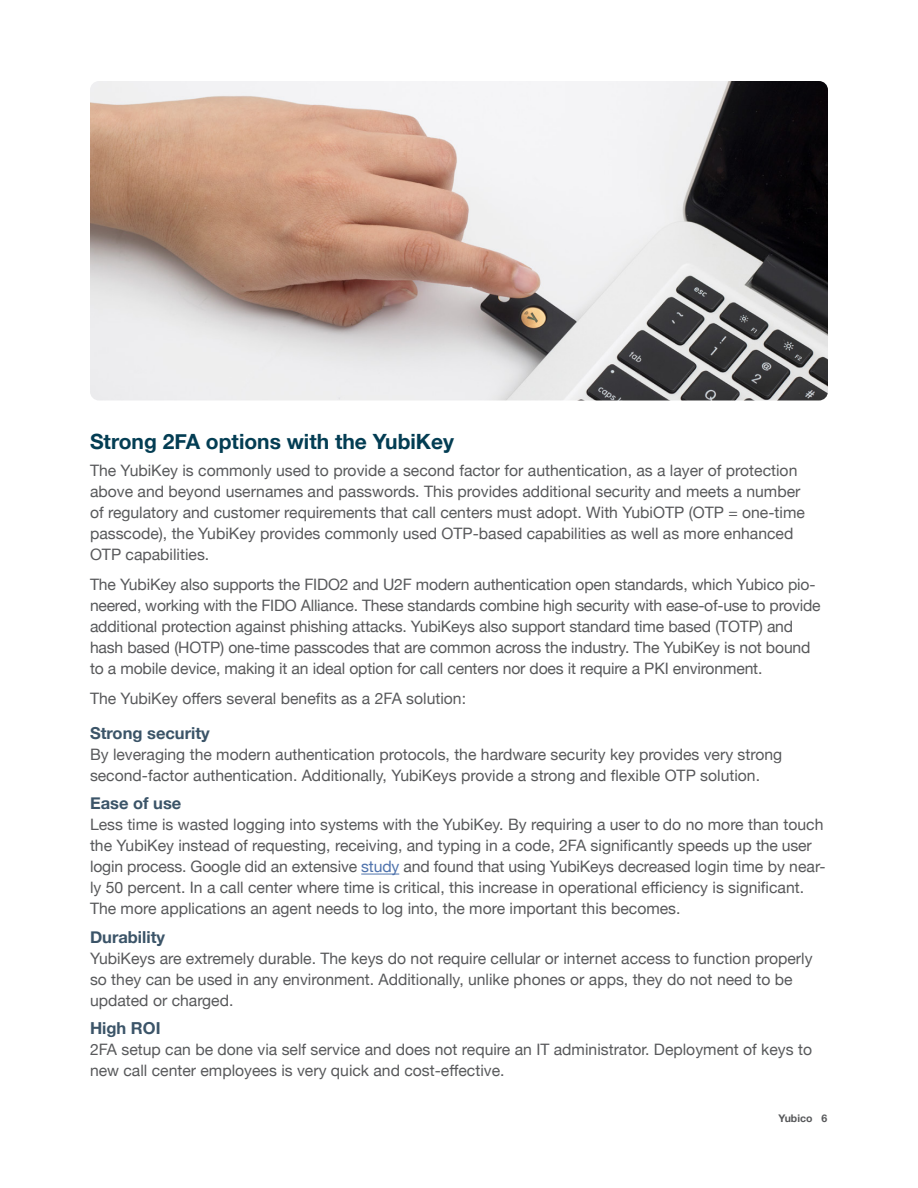
<style>
.page{position:relative;width:918px;height:1188px;background:#fff}
.page>*{position:absolute;margin:0;border:0;box-sizing:border-box;transform-origin:0 0}
.t1{font:700 21px "Helvetica Neue";color:#033d53}
.t2{font:700 16.5px "Helvetica Neue";color:#3b5468}
.t3{font:15.75px/21px "Helvetica Neue";color:#58595b}
.t4{font:700 10.5px "Helvetica Neue";letter-spacing:.005em;color:#58595b}
.s1{color:#4f73ad}
</style>
<div class="page">
<hr style="left:361px;top:874px;width:38px;height:1px;background:#4f73ad">
<img style="left:90px;top:81px;width:738px;height:319px">
<h1 class="t1" style="left:90px;top:426px;width:366px">Strong 2FA options with the YubiKey</h1>
<p class="t3" style="left:90px;top:461px;width:716px">The YubiKey is commonly used to provide a second factor for authentication, as a layer of protection above and beyond usernames and passwords. This provides additional security and meets a number of regulatory and customer requirements that call centers must adopt. With YubiOTP (OTP = one-time passcode), the YubiKey provides commonly used OTP-based capabilities as well as more enhanced OTP capabilities.</p>
<p class="t3" style="left:90px;top:575px;width:732px">The YubiKey also supports the FIDO2 and U2F modern authentication open standards, which Yubico pio&shy;neered, working with the FIDO Alliance. These standards combine high security with ease-of-use to provide additional protection against phishing attacks. YubiKeys also support standard time based (TOTP) and hash based (HOTP) one-time passcodes that are common across the industry. The YubiKey is not bound to a mobile device, making it an ideal option for call centers nor does it require a PKI environment.</p>
<p class="t3" style="left:90px;top:689px;width:378px">The YubiKey offers several benefits as a 2FA solution:</p>
<p class="t2" style="left:90px;top:720px;width:121px">Strong security</p>
<p class="t3" style="left:90px;top:745px;width:694px">By leveraging the modern authentication protocols, the hardware security key provides very strong second-factor authentication. Additionally, YubiKeys provide a strong and flexible OTP solution.</p>
<p class="t2" style="left:90px;top:791px;width:93px">Ease of use</p>
<p class="t3" style="left:90px;top:815px;width:737px">Less time is wasted logging into systems with the YubiKey. By requiring a user to do no more than touch the YubiKey instead of requesting, receiving, and typing in a code, 2FA significantly speeds up the user login process. Google did an extensive <span class="s1">study</span> and found that using YubiKeys decreased login time by near&shy;ly 50 percent. In a call center where time is critical, this increase in operational efficiency is significant.<br>The more applications an agent needs to log into, the more important this becomes.</p>
<p class="t2" style="left:90px;top:924px;width:77px">Durability</p>
<p class="t3" style="left:90px;top:949px;width:724px">YubiKeys are extremely durable. The keys do not require cellular or internet access to function properly so they can be used in any environment. Additionally, unlike phones or apps, they do not need to be updated or charged.</p>
<p class="t2" style="left:90px;top:1016px;width:72px">High ROI</p>
<p class="t3" style="left:90px;top:1040px;width:724px">2FA setup can be done via self service and does not require an IT administrator. Deployment of keys to new call center employees is very quick and cost-effective.</p>
<p class="t4" style="left:778px;top:1110px;width:51px">Yubico 6</p>
</div>
